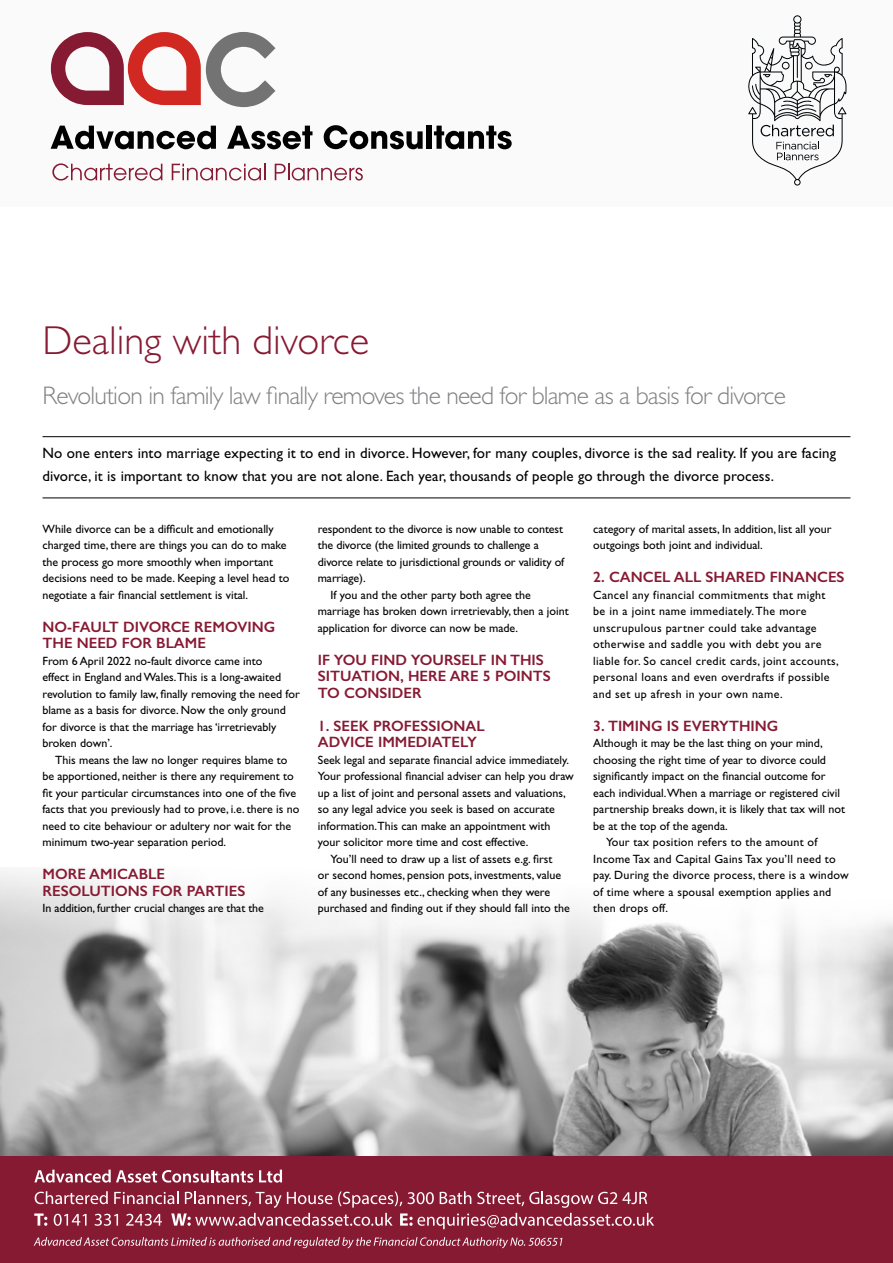
<style>
.page{position:relative;width:893px;height:1263px;background:#fff}
.page>*{position:absolute;margin:0;border:0;box-sizing:border-box;transform-origin:0 0}
.t1{font:300 40.5px "Gill Sans";color:#871a33}
.t2{font:300 25.5px "Gill Sans";letter-spacing:-.03em;color:#808285}
.t3{font:600 15px/16.5px "Gill Sans";color:#871a33}
.t4{font:15px/22.5px "Gill Sans";letter-spacing:.01em;color:#000}
.t5{font:12px/16.5px "Gill Sans";color:#000}
.t6{font:12px/16.5px "Gill Sans";letter-spacing:.03em;color:#000}
.t7{font:12px "Gill Sans";letter-spacing:.02em;color:#000}
</style>
<div class="page">
<img style="left:0;top:871px;width:893px;height:286px">
<hr style="left:43px;top:436px;width:807px;height:1px;background:#000">
<hr style="left:43px;top:497px;width:807px;height:1px;background:#000">
<div style="left:0;top:1157px;width:893px;height:106px;background:#871a33"></div>
<svg style="left:34px;top:1169px;width:219px;height:13px"></svg>
<svg style="left:259px;top:1169px;width:23px;height:13px"></svg>
<svg style="left:34px;top:1191px;width:620px;height:38px"></svg>
<svg style="left:34px;top:1237px;width:528px;height:11px"></svg>
<div style="left:0;top:0;width:893px;height:206px;background:#fbfafa"></div>
<svg style="left:748px;top:15px;width:98px;height:171px"></svg>
<svg style="left:51px;top:126px;width:165px;height:23px"></svg>
<svg style="left:227px;top:126px;width:85px;height:23px"></svg>
<svg style="left:324px;top:125px;width:99px;height:24px"></svg>
<div style="left:426px;top:126px;width:6px;height:23px;background:#000"></div>
<svg style="left:434px;top:126px;width:78px;height:23px"></svg>
<svg style="left:52px;top:163px;width:110px;height:18px"></svg>
<svg style="left:172px;top:164px;width:93px;height:17px"></svg>
<svg style="left:275px;top:164px;width:88px;height:17px"></svg>
<svg style="left:51px;top:32px;width:224px;height:75px"></svg>
<h1 class="t1" style="left:43px;top:317px;width:328px">Dealing with divorce</h1>
<h2 class="t2" style="left:43px;top:381px;width:745px">Revolution in family law finally removes the need for blame as a basis for divorce</h2>
<p class="t4" style="left:42px;top:442px;width:795px">No one enters into marriage expecting it to end in divorce. However, for many couples, divorce is the sad reality. If you are facing divorce, it is important to know that you are not alone. Each year, thousands of people go through the divorce process.</p>
<p class="t5" style="left:43px;top:520px;width:248px">While divorce can be a difficult and emotionally charged time, there are things you can do to make the process go more smoothly when important decisions need to be made. Keeping a level head to negotiate a fair financial settlement is vital.</p>
<p class="t3" style="left:43px;top:618px;width:234px">NO-FAULT DIVORCE REMOVING<br>THE NEED FOR BLAME</p>
<p class="t5" style="left:43px;top:652px;width:259px">From 6 April 2022 no-fault divorce came into<br>effect in England and Wales.This is a long-awaited revolution to family law, finally removing the need for blame as a basis for divorce. Now the only ground for divorce is that the marriage has ‘irretrievably broken down’.</p>
<p class="t5" style="left:43px;top:751px;width:258px;text-indent:13px">This means the law no longer requires blame to be apportioned, neither is there any requirement to fit your particular circumstances into one of the five facts that you previously had to prove, i.e. there is no need to cite behaviour or adultery nor wait for the minimum two-year separation period.</p>
<p class="t3" style="left:43px;top:866px;width:204px">MORE AMICABLE<br>RESOLUTIONS FOR PARTIES</p>
<p class="t5" style="left:43px;top:900px;width:223px">In addition, further crucial changes are that the</p>
<p class="t5" style="left:318px;top:520px;width:247px">respondent to the divorce is now unable to contest</p>
<p class="t5" style="left:318px;top:537px;width:222px">the divorce (the limited grounds to challenge a</p>
<p class="t5" style="left:318px;top:553px;width:248px">divorce relate to jurisdictional grounds or validity of</p>
<p class="t5" style="left:318px;top:570px;width:49px">marriage).</p>
<p class="t5" style="left:331px;top:586px;width:202px">If you and the other party both agree the</p>
<p class="t5" style="left:318px;top:603px;width:252px">marriage has broken down irretrievably, then a joint</p>
<p class="t5" style="left:318px;top:619px;width:202px">application for divorce can now be made.</p>
<p class="t3" style="left:318px;top:651px;width:234px">IF YOU FIND YOURSELF IN THIS<br>SITUATION, HERE ARE 5 POINTS<br>TO CONSIDER</p>
<p class="t3" style="left:318px;top:717px;width:168px">1. SEEK PROFESSIONAL<br>ADVICE IMMEDIATELY</p>
<p class="t5" style="left:318px;top:751px;width:253px">Seek legal and separate financial advice immediately.</p>
<p class="t5" style="left:318px;top:768px;width:257px">Your professional financial adviser can help you draw</p>
<p class="t5" style="left:318px;top:784px;width:249px">up a list of joint and personal assets and valuations,</p>
<p class="t5" style="left:318px;top:801px;width:239px">so any legal advice you seek is based on accurate</p>
<p class="t5" style="left:318px;top:817px;width:234px">information.This can make an appointment with</p>
<p class="t5" style="left:318px;top:834px;width:212px">your solicitor more time and cost effective.</p>
<p class="t5" style="left:331px;top:850px;width:223px">You’ll need to draw up a list of assets e.g. first</p>
<p class="t5" style="left:318px;top:867px;width:245px">or second homes, pension pots, investments, value</p>
<p class="t5" style="left:318px;top:883px;width:234px">of any businesses etc., checking when they were</p>
<p class="t5" style="left:318px;top:900px;width:253px">purchased and finding out if they should fall into the</p>
<p class="t5" style="left:593px;top:520px;width:240px">category of marital assets, In addition, list all your outgoings both joint and individual.</p>
<p class="t3" style="left:593px;top:569px;width:253px">2. CANCEL ALL SHARED FINANCES</p>
<p class="t6" style="left:593px;top:586px;width:247px">Cancel any financial commitments that might be in a joint name immediately. The more unscrupulous partner could take advantage otherwise and saddle you with debt you are liable for. So cancel credit cards, joint accounts, personal loans and even overdrafts if possible and set up afresh in your own name.</p>
<p class="t3" style="left:593px;top:717px;width:187px">3. TIMING IS EVERYTHING</p>
<p class="t5" style="left:593px;top:735px;width:231px">Although it may be the last thing on your mind,</p>
<p class="t5" style="left:593px;top:751px;width:234px">choosing the right time of year to divorce could</p>
<p class="t5" style="left:593px;top:768px;width:234px">significantly impact on the financial outcome for</p>
<p class="t5" style="left:593px;top:784px;width:248px">each individual.When a marriage or registered civil</p>
<p class="t5" style="left:593px;top:801px;width:253px">partnership breaks down, it is likely that tax will not</p>
<p class="t5" style="left:593px;top:817px;width:136px">be at the top of the agenda.</p>
<p class="t7" style="left:606px;top:835px;width:213px">Your tax position refers to the amount of</p>
<p class="t7" style="left:593px;top:852px;width:244px">Income Tax and Capital Gains Tax you’ll need to</p>
<p class="t7" style="left:593px;top:868px;width:257px">pay. During the divorce process, there is a window</p>
<p class="t7" style="left:593px;top:885px;width:240px">of time where a spousal exemption applies and</p>
<p class="t7" style="left:593px;top:901px;width:76px">then drops off.</p>
</div>
